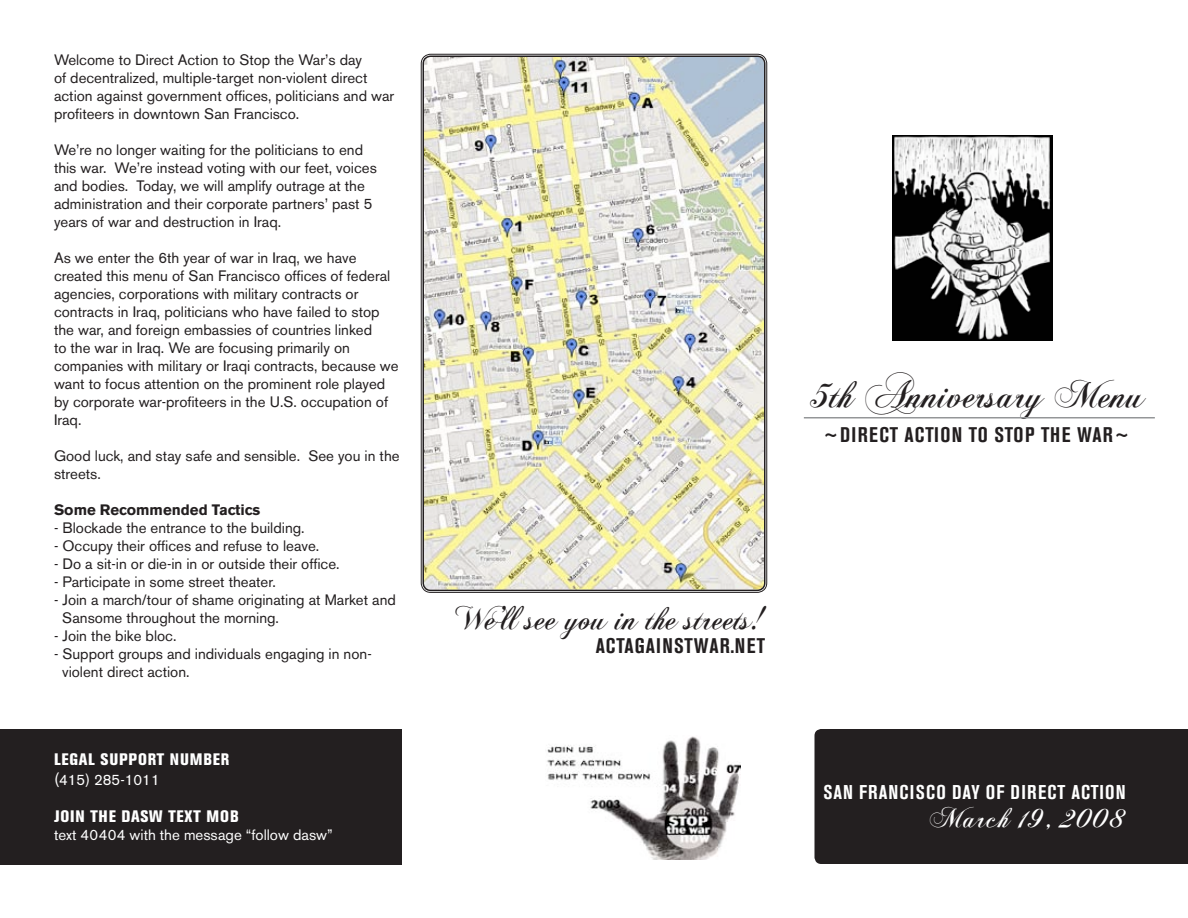
<style>
.page{position:relative;width:1188px;height:918px;background:#fff}
.page>*{position:absolute;margin:0;border:0;box-sizing:border-box;transform-origin:0 0}
.t1{font:40.5px "Chopin Script";color:#231f20}
.t2{font:34.5px "Chopin Script";color:#231f20}
.t3{font:30px "Chopin Script";letter-spacing:.03em;color:#fff}
.t4{font:700 condensed 21px "Akzidenz Grotesk BE";letter-spacing:.05em;color:#231f20}
.t5{font:700 condensed 19.8px "Akzidenz Grotesk BE";letter-spacing:.065em;color:#fff}
.t6{font:500 16.95px "Bank Gothic";color:#000}
.t7{font:800 condensed 16.5px "Akzidenz Grotesk BE";letter-spacing:.05em;color:#fff}
.t8{font:15px/18px "Akzidenz Grotesk BE";color:#231f20}
.t9{font:15px "Akzidenz Grotesk BE";color:#fff}
.t10{font:700 15px "Akzidenz Grotesk BE";color:#231f20}
.s1{font-size:16.5px}
.s2{font-size:23.25px}
</style>
<div class="page">
<div style="left:814px;top:729px;width:374px;height:135px;background:#231f20"></div>
<img style="left:547px;top:736px;width:193px;height:123px">
<img style="left:892px;top:135px;width:161px;height:206px">
<hr style="left:804px;top:417px;width:351px;height:1px;background:#949698">
<img style="left:424px;top:57px;width:340px;height:533px;border-radius:7px">
<div style="left:422px;top:56px;width:344px;height:535px;border:2px solid #231f20;border-radius:8px"></div>
<div style="left:0;top:729px;width:402px;height:135px;background:#231f20"></div>
<p class="t8" style="left:54px;top:51px;width:342px">Welcome to Direct Action to Stop the War’s day<br>of decentralized, multiple-target non-violent direct action against government offices, politicians and war profiteers in downtown San Francisco.</p>
<p class="t8" style="left:54px;top:141px;width:324px">We’re no longer waiting for the politicians to end this war. We’re instead voting with our feet, voices and bodies. Today, we will amplify outrage at the administration and their corporate partners’ past 5 years of war and destruction in Iraq.</p>
<p class="t8" style="left:54px;top:249px;width:346px">As we enter the 6th year of war in Iraq, we have created this menu of San Francisco offices of federal agencies, corporations with military contracts or contracts in Iraq, politicians who have failed to stop the war, and foreign embassies of countries linked<br>to the war in Iraq. We are focusing primarily on companies with military or Iraqi contracts, because we want to focus attention on the prominent role played by corporate war-profiteers in the U.S. occupation of Iraq.</p>
<p class="t8" style="left:54px;top:447px;width:347px">Good luck, and stay safe and sensible. See you in the streets.</p>
<p class="t10" style="left:54px;top:501px;width:208px">Some Recommended Tactics</p>
<p class="t8" style="left:54px;top:519px;width:252px">- Blockade the entrance to the building.</p>
<p class="t8" style="left:54px;top:537px;width:267px">- Occupy their offices and refuse to leave.</p>
<p class="t8" style="left:54px;top:555px;width:287px">- Do a sit-in or die-in in or outside their office.</p>
<p class="t8" style="left:54px;top:573px;width:223px">- Participate in some street theater.</p>
<p class="t8" style="left:62px;top:591px;width:335px;text-indent:-8px">- Join a march/tour of shame originating at Market and<br>Sansome throughout the morning.</p>
<p class="t8" style="left:54px;top:627px;width:124px">- Join the bike bloc.</p>
<p class="t8" style="left:62px;top:645px;width:311px;text-indent:-8px">- Support groups and individuals engaging in non&shy;violent direct action.</p>
<p class="t7" style="left:54px;top:750px;width:177px">LEGAL SUPPORT NUMBER</p>
<p class="t9" style="left:54px;top:771px;width:107px"><span class="s1">(</span>415) 285-1011</p>
<p class="t7" style="left:54px;top:807px;width:186px">JOIN THE DASW TEXT MOB</p>
<p class="t9" style="left:54px;top:826px;width:280px">text 40404 with the message “follow dasw”</p>
<h1 class="t1" style="left:813px;top:369px;width:334px">5th Anniversary Menu</h1>
<p class="t6" style="left:928px;top:401px;width:132px">MARCH 2008</p>
<h3 class="t4" style="left:822px;top:423px;width:310px"><span class="s2">~</span>DIRECT ACTION TO STOP THE WAR<span class="s2">~</span></h3>
<h2 class="t2" style="left:456px;top:596px;width:309px">We’ll see you in the streets!</h2>
<h3 class="t4" style="left:596px;top:633px;width:11px">ACTA</h3>
<h3 class="t4" style="left:635px;top:633px;width:111px">GAIN STWAR.NET</h3>
<h3 class="t5" style="left:824px;top:781px;width:304px">SAN FRANCISCO DAY OF DIRECT ACTION</h3>
<h3 class="t3" style="left:930px;top:799px;width:198px">March 19, 2008</h3>
</div>
